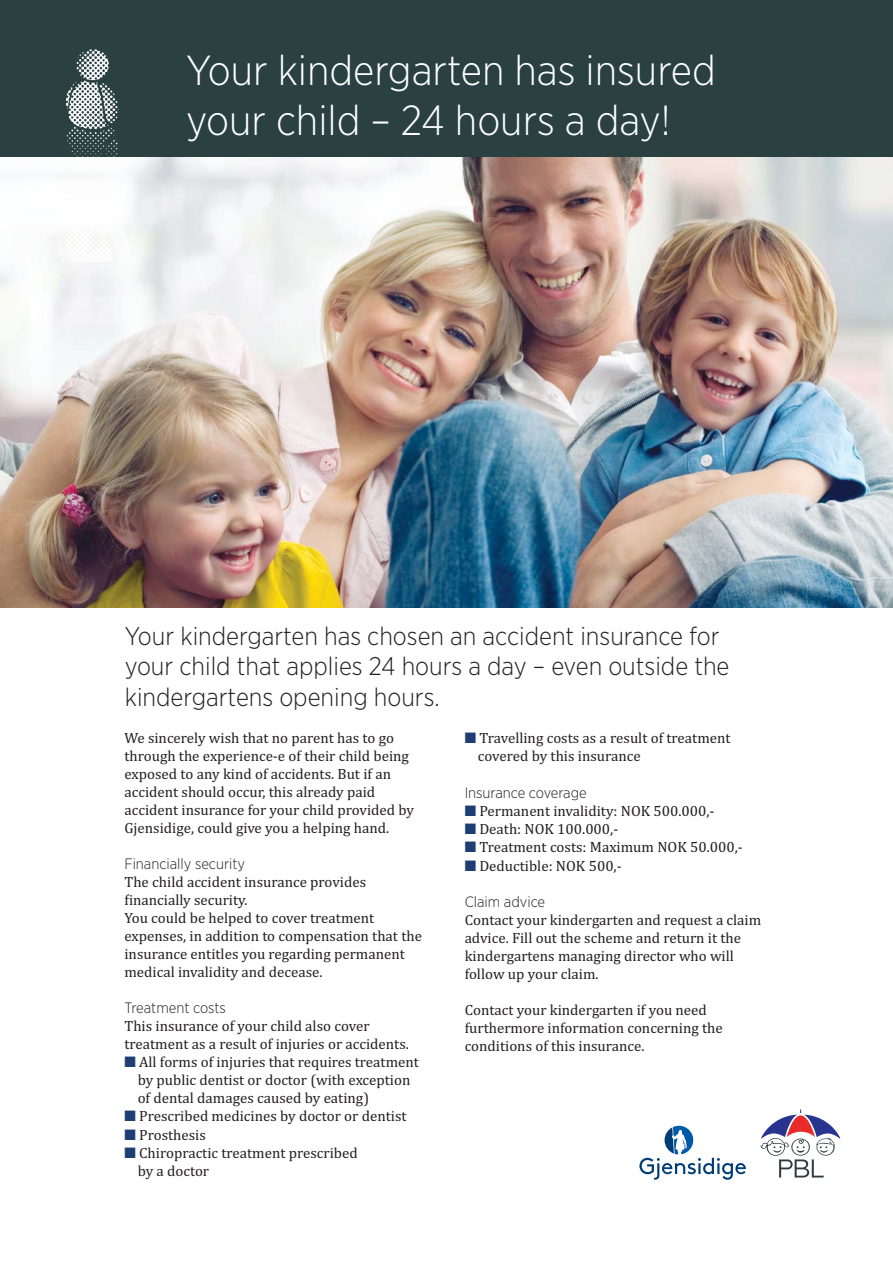
<style>
.page{position:relative;width:893px;height:1263px;background:#fff}
.page>*{position:absolute;margin:0;border:0;box-sizing:border-box;transform-origin:0 0}
.t1{font:300 42px/50.4px "Gotham Narrow";color:#fff}
.t2{font:300 25.5px/30.6px "Gotham Narrow";color:#231f20}
.t3{font:15px/18px "Cambria";color:#231f20}
.t4{font:300 15px "Gotham Narrow";color:#231f20}
.s1{color:#1e3d72}
</style>
<div class="page">
<svg style="left:639px;top:1126px;width:107px;height:54px"></svg>
<svg style="left:760px;top:1109px;width:80px;height:68px"></svg>
<img style="left:0;top:157px;width:893px;height:451px">
<div style="left:0;top:0;width:893px;height:157px;background:#2a4041"></div>
<img style="left:54px;top:49px;width:106px;height:213px">
<h1 class="t1" style="left:186px;top:48px;width:531px">Your kindergarten has insured your child – 24 hours a day!</h1>
<h2 class="t2" style="left:125px;top:622px;width:606px">Your kindergarten has chosen an accident insurance for your child that applies 24 hours a day – even outside the kindergartens opening hours.</h2>
<p class="t3" style="left:124px;top:730px;width:291px">We sincerely wish that no parent has to go through the experience‐e of their child being exposed to any kind of accidents. But if an accident should occur, this already paid accident insurance for your child provided by Gjensidige, could give you a helping hand.</p>
<p class="t4" style="left:124px;top:857px;width:122px">Financially security</p>
<p class="t3" style="left:124px;top:874px;width:299px">The child accident insurance provides financially security.<br>You could be helped to cover treatment expenses, in addition to compensation that the insurance entitles you regarding permanent medical invalidity and decease.</p>
<p class="t4" style="left:124px;top:1001px;width:103px">Treatment costs</p>
<p class="t3" style="left:124px;top:1018px;width:286px">This insurance of your child also cover treatment as a result of injuries or accidents.</p>
<p class="t3" style="left:138px;top:1054px;width:283px;text-indent:-13px"><span class="s1">■</span> All forms of injuries that requires treatment by public dentist or doctor (with exception of dental damages caused by eating)</p>
<p class="t3" style="left:124px;top:1109px;width:284px"><span class="s1">■</span> Prescribed medicines by doctor or dentist</p>
<p class="t3" style="left:124px;top:1127px;width:83px"><span class="s1">■</span> Prosthesis</p>
<p class="t3" style="left:138px;top:1145px;width:221px;text-indent:-13px"><span class="s1">■</span> Chiropractic treatment prescribed by a doctor</p>
<p class="t3" style="left:478px;top:730px;width:254px;text-indent:-13px"><span class="s1">■</span> Travelling costs as a result of treatment covered by this insurance</p>
<p class="t4" style="left:465px;top:786px;width:124px">Insurance coverage</p>
<p class="t3" style="left:465px;top:803px;width:251px"><span class="s1">■</span> Permanent invalidity: NOK 500.000,‐</p>
<p class="t3" style="left:465px;top:821px;width:155px"><span class="s1">■</span> Death: NOK 100.000,‐</p>
<p class="t3" style="left:465px;top:840px;width:280px"><span class="s1">■</span> Treatment costs: Maximum NOK 50.000,‐</p>
<p class="t3" style="left:465px;top:858px;width:159px"><span class="s1">■</span> Deductible: NOK 500,‐</p>
<p class="t4" style="left:465px;top:895px;width:82px">Claim advice</p>
<p class="t3" style="left:465px;top:912px;width:298px">Contact your kindergarten and request a claim advice. Fill out the scheme and return it the kindergartens managing director who will follow up your claim.</p>
<p class="t3" style="left:465px;top:1002px;width:260px">Contact your kindergarten if you need furthermore information concerning the conditions of this insurance.</p>
</div>
